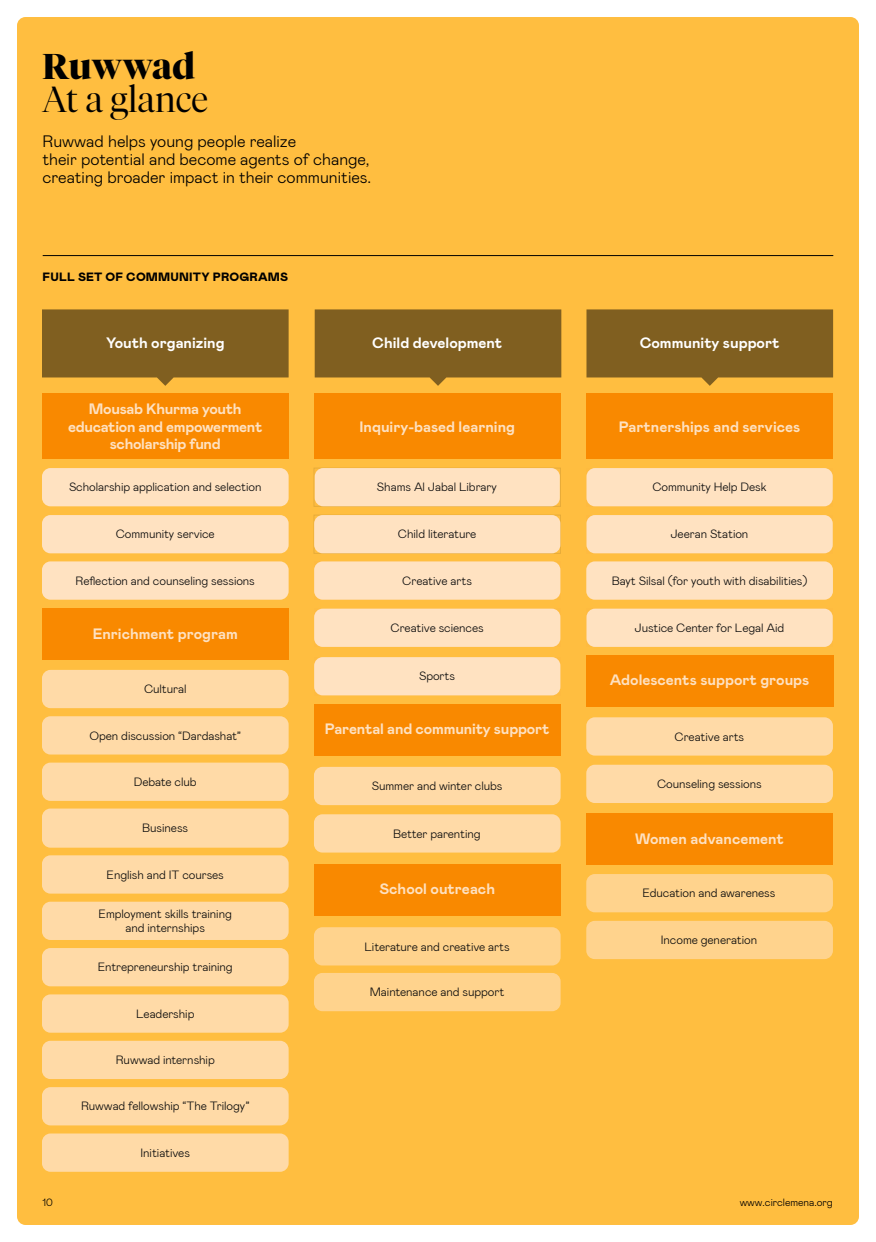
<style>
.page{position:relative;width:876px;height:1242px;background:#fff}
.page>*{position:absolute;margin:0;border:0;box-sizing:border-box;transform-origin:0 0}
.Case_Study_Title_lig{font:300 35.7px/33px "Tiempos Fine";color:#000}
.Standfirst{font:300 16.5px/18px "Mabry Pro";color:#000}
.Small_Sub_title{font:700 15px/17.2px "Mabry Pro";letter-spacing:-.005em;color:#fee1c1;text-align:center}
.Small_Sub_title_-_La{font:700 15px "Mabry Pro";color:#fff}
.Body{font:300 12px/13.5px "Mabry Pro";letter-spacing:-.005em;color:#0d0d0d;text-align:center}
.TAG{font:900 12px "Mabry Pro";letter-spacing:.015em;color:#000}
.t1{font:300 10.5px "Mabry Pro";color:#000}
.s1{font-weight:700}
</style>
<div class="page">
<div style="left:17px;top:17px;width:842px;height:1208px;background:#ffbe40;border-radius:9px"></div>
<hr style="left:43px;top:255px;width:790px;height:1px;background:#000">
<div style="left:42px;top:670px;width:247px;height:38px;background:#ffdaa7;border-radius:9px"></div>
<div style="left:42px;top:808px;width:247px;height:39px;background:#ffdaa7;border-radius:9px"></div>
<div style="left:42px;top:716px;width:247px;height:38px;background:#ffdaa7;border-radius:9px"></div>
<div style="left:42px;top:855px;width:247px;height:38px;background:#ffdaa7;border-radius:9px"></div>
<div style="left:42px;top:762px;width:247px;height:39px;background:#ffdaa7;border-radius:9px"></div>
<div style="left:42px;top:901px;width:247px;height:39px;background:#ffdaa7;border-radius:9px"></div>
<div style="left:42px;top:948px;width:247px;height:38px;background:#ffdaa7;border-radius:9px"></div>
<div style="left:42px;top:994px;width:247px;height:38px;background:#ffdaa7;border-radius:9px"></div>
<div style="left:42px;top:1040px;width:247px;height:39px;background:#ffdaa7;border-radius:9px"></div>
<div style="left:42px;top:1087px;width:247px;height:38px;background:#ffdaa7;border-radius:9px"></div>
<div style="left:42px;top:1133px;width:247px;height:38px;background:#ffdaa7;border-radius:9px"></div>
<div style="left:586px;top:393px;width:247px;height:66px;background:#f98900"></div>
<div style="left:314px;top:393px;width:247px;height:66px;background:#f98900"></div>
<div style="left:314px;top:704px;width:247px;height:51px;background:#f98900"></div>
<div style="left:42px;top:608px;width:247px;height:51px;background:#f98900"></div>
<div style="left:586px;top:656px;width:247px;height:51px;background:#f98900"></div>
<div style="left:314px;top:864px;width:247px;height:51px;background:#f98900"></div>
<div style="left:586px;top:813px;width:247px;height:51px;background:#f98900"></div>
<div style="left:42px;top:468px;width:247px;height:38px;background:#ffe2c1;border-radius:9px"></div>
<div style="left:315px;top:468px;width:245px;height:38px;background:#ffe2c1;border-radius:9px"></div>
<div style="left:586px;top:468px;width:247px;height:38px;background:#ffe2c1;border-radius:9px"></div>
<div style="left:314px;top:767px;width:247px;height:38px;background:#ffdaa7;border-radius:9px"></div>
<div style="left:586px;top:717px;width:247px;height:38px;background:#ffdaa7;border-radius:9px"></div>
<div style="left:314px;top:927px;width:247px;height:38px;background:#ffd38d;border-radius:9px"></div>
<div style="left:586px;top:874px;width:247px;height:38px;background:#ffd38d;border-radius:9px"></div>
<div style="left:42px;top:515px;width:247px;height:38px;background:#ffe2c1;border-radius:9px"></div>
<div style="left:314px;top:515px;width:246px;height:38px;background:#ffe2c1;border-radius:9px"></div>
<div style="left:586px;top:515px;width:247px;height:38px;background:#ffe2c1;border-radius:9px"></div>
<div style="left:314px;top:814px;width:247px;height:38px;background:#ffdaa7;border-radius:9px"></div>
<div style="left:586px;top:764px;width:247px;height:39px;background:#ffdaa7;border-radius:9px"></div>
<div style="left:314px;top:973px;width:247px;height:38px;background:#ffd38d;border-radius:9px"></div>
<div style="left:586px;top:921px;width:247px;height:38px;background:#ffd38d;border-radius:9px"></div>
<div style="left:314px;top:608px;width:246px;height:39px;background:#ffe2c1;border-radius:9px"></div>
<div style="left:586px;top:608px;width:247px;height:39px;background:#ffe2c1;border-radius:9px"></div>
<div style="left:42px;top:561px;width:247px;height:39px;background:#ffe2c1;border-radius:9px"></div>
<div style="left:314px;top:561px;width:246px;height:39px;background:#ffe2c1;border-radius:9px"></div>
<div style="left:586px;top:561px;width:247px;height:39px;background:#ffe2c1;border-radius:9px"></div>
<div style="left:314px;top:657px;width:246px;height:38px;background:#ffe2c1;border-radius:9px"></div>
<div style="left:42px;top:393px;width:247px;height:66px;background:#f98900"></div>
<svg style="left:42px;top:309px;width:247px;height:77px;background:#8e6923"></svg>
<svg style="left:315px;top:309px;width:246px;height:77px;background:#8e6923"></svg>
<svg style="left:586px;top:309px;width:247px;height:77px;background:#8e6923"></svg>
<p class="Case_Study_Title_lig" style="left:42px;top:50px;width:167px"><span class="s1">Ruwwad<br></span>At a glance</p>
<p class="Standfirst" style="left:43px;top:131px;width:330px">Ruwwad helps young people realize<br>their potential and become agents of change, creating broader impact in their communities.</p>
<p class="TAG" style="left:43px;top:268px;width:247px">FULL SET OF COMMUNITY PROGRAMS</p>
<p class="Small_Sub_title_-_La" style="left:106px;top:332px;width:120px">Youth organizing</p>
<p class="Small_Sub_title_-_La" style="left:372px;top:332px;width:132px">Child development</p>
<p class="Small_Sub_title_-_La" style="left:640px;top:332px;width:141px">Community support</p>
<p class="Small_Sub_title" style="left:68px;top:400px;width:196px">Mousab Khurma youth education and empowerment scholarship fund</p>
<p class="Small_Sub_title" style="left:359px;top:417px;width:157px">Inquiry-based learning</p>
<p class="Small_Sub_title" style="left:619px;top:417px;width:183px">Partnerships and services</p>
<p class="Body" style="left:69px;top:480px;width:194px">Scholarship application and selection</p>
<p class="Body" style="left:377px;top:480px;width:121px">Shams Al Jabal Library</p>
<p class="Body" style="left:652px;top:480px;width:116px">Community Help Desk</p>
<p class="Body" style="left:116px;top:527px;width:101px">Community service</p>
<p class="Body" style="left:398px;top:527px;width:80px">Child literature</p>
<p class="Body" style="left:671px;top:527px;width:79px">Jeeran Station</p>
<p class="Body" style="left:76px;top:573px;width:181px">Reflection and counseling sessions</p>
<p class="Body" style="left:402px;top:573px;width:71px">Creative arts</p>
<p class="Body" style="left:612px;top:573px;width:197px">Bayt Silsal (for youth with disabilities)</p>
<p class="Small_Sub_title" style="left:93px;top:624px;width:147px">Enrichment program</p>
<p class="Body" style="left:144px;top:681px;width:44px">Cultural</p>
<p class="Body" style="left:90px;top:728px;width:153px">Open discussion “Dardashat”</p>
<p class="Body" style="left:134px;top:774px;width:64px">Debate club</p>
<p class="Body" style="left:142px;top:820px;width:47px">Business</p>
<p class="Body" style="left:107px;top:867px;width:119px">English and IT courses</p>
<p class="Body" style="left:99px;top:906px;width:135px">Employment skills training and internships</p>
<p class="Body" style="left:98px;top:959px;width:136px">Entrepreneurship training</p>
<p class="Body" style="left:136px;top:1006px;width:60px">Leadership</p>
<p class="Body" style="left:116px;top:1052px;width:101px">Ruwwad internship</p>
<p class="Body" style="left:81px;top:1098px;width:170px">Ruwwad fellowship “The Trilogy”</p>
<p class="Body" style="left:141px;top:1145px;width:51px">Initiatives</p>
<p class="Body" style="left:391px;top:620px;width:95px">Creative sciences</p>
<p class="Body" style="left:635px;top:620px;width:151px">Justice Center for Legal Aid</p>
<p class="Body" style="left:419px;top:669px;width:38px">Sports</p>
<p class="Small_Sub_title" style="left:325px;top:720px;width:226px">Parental and community support</p>
<p class="Body" style="left:372px;top:778px;width:132px">Summer and winter clubs</p>
<p class="Body" style="left:393px;top:826px;width:89px">Better parenting</p>
<p class="Small_Sub_title" style="left:379px;top:880px;width:117px">School outreach</p>
<p class="Body" style="left:364px;top:939px;width:147px">Literature and creative arts</p>
<p class="Body" style="left:370px;top:984px;width:136px">Maintenance and support</p>
<p class="Small_Sub_title" style="left:610px;top:670px;width:201px">Adolescents support groups</p>
<p class="Body" style="left:675px;top:729px;width:71px">Creative arts</p>
<p class="Body" style="left:657px;top:776px;width:106px">Counseling sessions</p>
<p class="Small_Sub_title" style="left:635px;top:829px;width:150px">Women advancement</p>
<p class="Body" style="left:642px;top:885px;width:134px">Education and awareness</p>
<p class="Body" style="left:661px;top:932px;width:98px">Income generation</p>
<p class="t1" style="left:43px;top:1194px;width:12px">10</p>
<p class="t1" style="left:740px;top:1194px;width:95px">www.circlemena.org</p>
</div>
